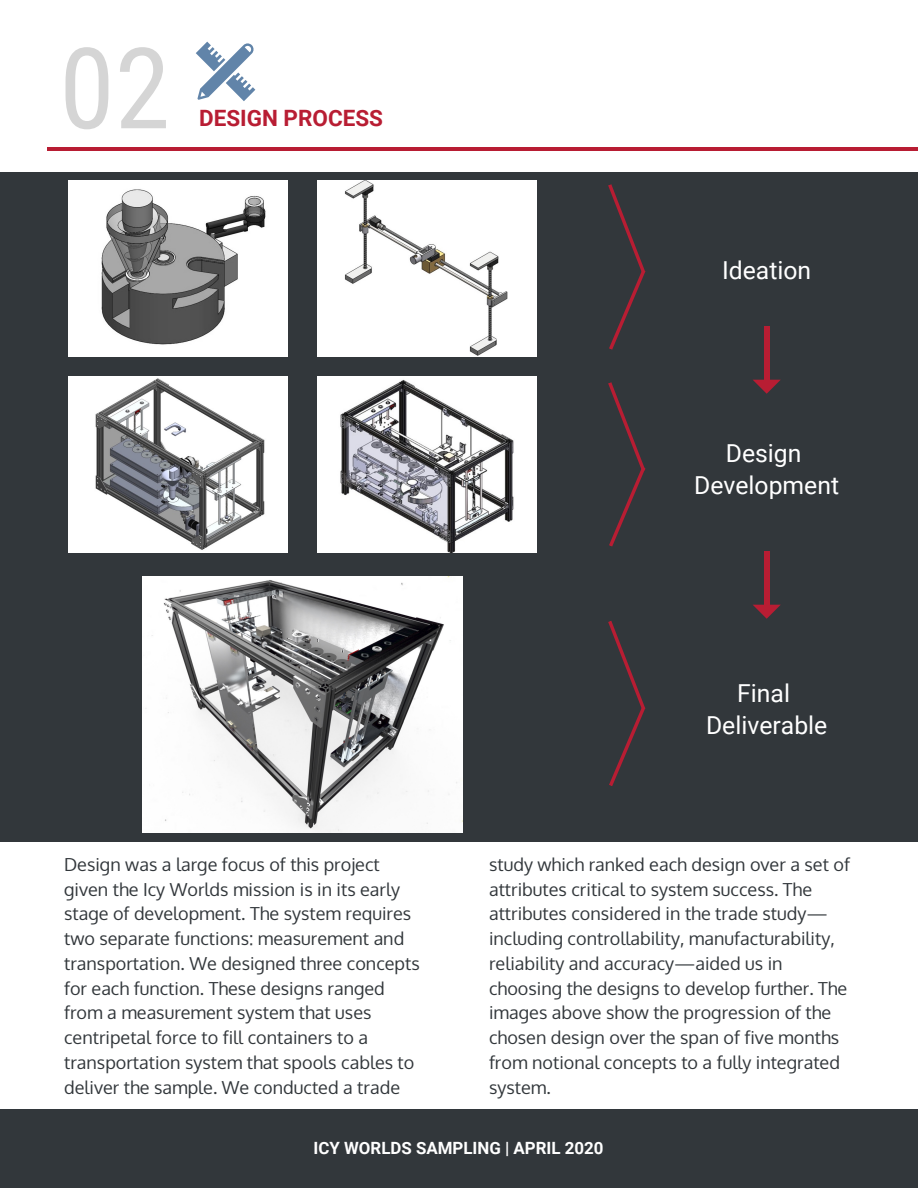
<style>
.page{position:relative;width:918px;height:1188px;background:#fff}
.page>*{position:absolute;margin:0;border:0;box-sizing:border-box;transform-origin:0 0}
.t1{font:112.5px "Roboto Condensed";color:#d5d5d5}
.t2{font:24.75px/31.5px "Roboto";color:#fff;text-align:center}
.t3{font:700 22.5px "Roboto";color:#b81d33}
.t4{font:18px/24.8px "Oxygen";color:#32373b}
.t5{font:700 16.8px "Roboto";color:#fff}
</style>
<div class="page">
<div style="left:0;top:172px;width:918px;height:669px;background:#32373b"></div>
<hr style="left:47px;top:147px;width:871px;height:4px;background:#b81d33">
<svg style="left:196px;top:42px;width:59px;height:59px"></svg>
<div style="left:0;top:1109px;width:918px;height:79px;background:#32373b"></div>
<img style="left:69px;top:180px;width:219px;height:176px">
<img style="left:317px;top:180px;width:219px;height:176px">
<img style="left:318px;top:377px;width:219px;height:176px">
<img style="left:69px;top:377px;width:219px;height:176px">
<img style="left:143px;top:576px;width:319px;height:256px">
<svg style="left:608px;top:184px;width:37px;height:166px"></svg>
<svg style="left:753px;top:380px;width:28px;height:14px"></svg>
<div style="left:764px;top:326px;width:6px;height:54px;background:#b81d33"></div>
<svg style="left:753px;top:605px;width:28px;height:14px"></svg>
<div style="left:764px;top:551px;width:6px;height:54px;background:#b81d33"></div>
<svg style="left:608px;top:382px;width:37px;height:165px"></svg>
<svg style="left:608px;top:621px;width:37px;height:165px"></svg>
<h1 class="t1" style="left:59px;top:9px;width:113px">02</h1>
<p class="t3" style="left:199px;top:102px;width:185px">DESIGN PROCESS</p>
<h2 class="t2" style="left:722px;top:254px;width:91px">Ideation</h2>
<h2 class="t2" style="left:694px;top:437px;width:147px">Design<br>Development</h2>
<p class="t4" style="left:64px;top:852px;width:357px">Design was a large focus of this project given the Icy Worlds mission is in its early stage of development. The system requires two separate functions: measurement and transportation. We designed three concepts for each function. These designs ranged from a measurement system that uses centripetal force to fill containers to a transportation system that spools cables to deliver the sample. We conducted a trade</p>
<h2 class="t2" style="left:706px;top:677px;width:123px">Final<br>Deliverable</h2>
<p class="t4" style="left:489px;top:852px;width:362px">study which ranked each design over a set of attributes critical to system success. The attributes considered in the trade study— including controllability, manufacturability, reliability and accuracy—aided us in choosing the designs to develop further. The images above show the progression of the chosen design over the span of five months from notional concepts to a fully integrated system.</p>
<p class="t5" style="left:314px;top:1137px;width:292px">ICY WORLDS SAMPLING | APRIL 2020</p>
</div>
